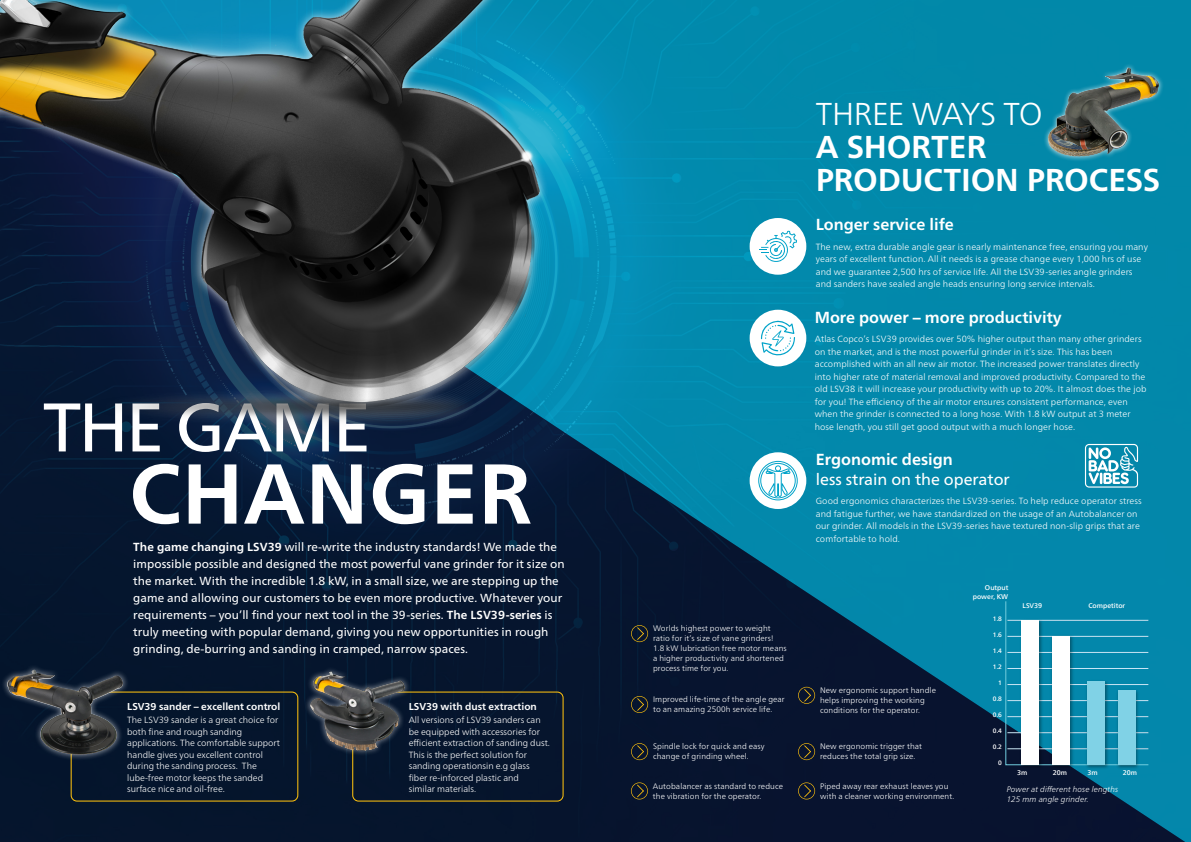
<style>
.page{position:relative;width:1191px;height:842px;background:#fff}
.page>*{position:absolute;margin:0;border:0;box-sizing:border-box;transform-origin:0 0}
.t1{font:700 84.8px "Neue Frutiger World";color:#fff}
.t2{font:68.7px "Neue Frutiger World";letter-spacing:-.04em;color:#fff}
.t3{font:700 31.6px/33.1px "Neue Frutiger World";letter-spacing:-.01em;color:#fff}
.t4{font:300 31.6px "Neue Frutiger World";letter-spacing:-.02em;color:#fff}
.t5{font:700 16px "Neue Frutiger World";color:#fff}
.t6{font:16px "Neue Frutiger World";color:#fff}
.t7{font:11.7px/17px "Neue Frutiger World";letter-spacing:.005em;color:#fff}
.t8{font:700 10px "Neue Frutiger World";color:#fff}
.t9{font:300 9px/12.5px "Neue Frutiger World";letter-spacing:.01em;color:#fff}
.t10{font:300 8px/10px "Neue Frutiger World";letter-spacing:.01em;color:#fff}
.t11{font:italic 300 8px/10px "Neue Frutiger World";letter-spacing:.01em;color:#fff}
.t12{font:500 6.8px/8.2px "Neue Frutiger World";color:#fff;text-align:right}
.t13{font:500 6.3px "Neue Frutiger World";color:#fff}
.s1{font-weight:700}
</style>
<div class="page">
<div style="left:653px;top:0;width:538px;height:842px;background:#0188a9"></div>
<img style="left:0;top:60px;width:1185px;height:782px">
<img style="left:0;top:0;width:653px;height:519px">
<div style="left:71px;top:691px;width:227px;height:110px;border:1px solid #ffc20e;border-radius:6px"></div>
<div style="left:352px;top:691px;width:211px;height:110px;border:1px solid #ffc20e;border-radius:6px"></div>
<div style="left:1px;top:664px;width:128px;height:97px;background:#fff;opacity:.6"></div>
<img style="left:7px;top:670px;width:56px;height:81px">
<div style="left:304px;top:665px;width:107px;height:92px;background:#05152d"></div>
<img style="left:304px;top:668px;width:110px;height:88px">
<svg style="left:631px;top:625px;width:17px;height:17px"></svg>
<svg style="left:631px;top:696px;width:17px;height:17px"></svg>
<svg style="left:631px;top:743px;width:17px;height:17px"></svg>
<svg style="left:631px;top:782px;width:17px;height:17px"></svg>
<svg style="left:798px;top:743px;width:17px;height:17px"></svg>
<svg style="left:798px;top:782px;width:17px;height:17px"></svg>
<svg style="left:798px;top:687px;width:17px;height:17px"></svg>
<svg style="left:1005px;top:601px;width:143px;height:164px;background:#0b86a8"></svg>
<hr style="left:1007px;top:749px;width:141px;height:1px;background:#cae7f7">
<hr style="left:1007px;top:700px;width:141px;height:1px;background:#cae7f7">
<hr style="left:1007px;top:652px;width:141px;height:1px;background:#cae7f7">
<hr style="left:1007px;top:620px;width:141px;height:1px;background:#cae7f7">
<img style="left:1018px;top:617px;width:26px;height:153px">
<div style="left:1021px;top:620px;width:18px;height:145px;background:#fff"></div>
<img style="left:1049px;top:634px;width:26px;height:136px">
<div style="left:1052px;top:636px;width:17px;height:129px;background:#fff"></div>
<img style="left:1084px;top:678px;width:26px;height:92px">
<div style="left:1087px;top:682px;width:17px;height:83px;background:#80d2e6"></div>
<img style="left:1114px;top:687px;width:26px;height:83px">
<div style="left:1117px;top:690px;width:18px;height:75px;background:#80d2e6"></div>
<div style="left:1043px;top:63px;width:121px;height:99px;background:#fff;opacity:.75"></div>
<img style="left:1048px;top:68px;width:79px;height:82px">
<div style="left:749px;top:218px;width:57px;height:57px;background:#fff;border-radius:50%"></div>
<svg style="left:759px;top:231px;width:38px;height:31px"></svg>
<div style="left:749px;top:310px;width:57px;height:56px;background:#fff;border-radius:50%"></div>
<svg style="left:760px;top:320px;width:35px;height:36px"></svg>
<div style="left:749px;top:452px;width:57px;height:57px;background:#fff;border-radius:50%"></div>
<svg style="left:757px;top:460px;width:41px;height:41px"></svg>
<h2 class="t2" style="left:43px;top:373px;width:330px">THE GAME</h2>
<h1 class="t1" style="left:129px;top:419px;width:403px">CHANGER</h1>
<p class="t7" style="left:133px;top:538px;width:433px"><span class="s1">The game changing LSV39</span> will re-write the industry standards! We made the impossible possible and designed the most powerful vane grinder for it size on the market. With the incredible 1.8 kW, in a small size, we are stepping up the game and allowing our customers to be even more productive. Whatever your requirements – you’ll find your next tool in the 39-series. <span class="s1">The LSV39-series</span> is truly meeting with popular demand, giving you new opportunities in rough grinding, de-burring and sanding in cramped, narrow spaces.</p>
<p class="t8" style="left:127px;top:698px;width:155px">LSV39 sander – excellent control</p>
<p class="t9" style="left:127px;top:714px;width:154px;line-height:11.5px">The LSV39 sander is a great choice for both fine and rough sanding applications. The comfortable support handle gives you excellent control during the sanding process. The lube-free motor keeps the sanded surface nice and oil-free.</p>
<p class="t8" style="left:409px;top:698px;width:130px">LSV39 with dust extraction</p>
<p class="t9" style="left:409px;top:714px;width:143px;line-height:11.5px">All versions of LSV39 sanders can be equipped with accessories for efficient extraction of sanding dust.<br>This is the perfect solution for sanding operationsin e.g glass fiber re-inforced plastic and<br>similar materials.</p>
<p class="t10" style="left:653px;top:623px;width:135px">Worlds highest power to weight ratio for it’s size of vane grinders!<br>1.8 kW lubrication free motor means a higher productivity and shortened process time for you.</p>
<p class="t10" style="left:653px;top:694px;width:133px">Improved life-time of the angle gear to an amazing 2500h service life.</p>
<p class="t10" style="left:653px;top:741px;width:113px">Spindle lock for quick and easy change of grinding wheel.</p>
<p class="t10" style="left:653px;top:781px;width:132px">Autobalancer as standard to reduce the vibration for the operator.</p>
<h3 class="t4" style="left:815px;top:89px;width:228px">THREE WAYS TO</h3>
<h3 class="t3" style="left:815px;top:130px;width:346px">A SHORTER<br>PRODUCTION PROCESS</h3>
<h3 class="t5" style="left:815px;top:211px;width:140px">Longer service life</h3>
<p class="t9" style="left:815px;top:241px;width:334px">The new, extra durable angle gear is nearly maintenance free, ensuring you many years of excellent function. All it needs is a grease change every 1,000 hrs of use and we guarantee 2,500 hrs of service life. All the LSV39-series angle grinders and sanders have sealed angle heads ensuring long service intervals.</p>
<h3 class="t5" style="left:814px;top:303px;width:249px">More power – more productivity</h3>
<p class="t9" style="left:814px;top:333px;width:333px">Atlas Copco’s LSV39 provides over 50% higher output than many other grinders on the market, and is the most powerful grinder in it’s size. This has been accomplished with an all new air motor. The increased power translates directly into higher rate of material removal and improved productivity. Compared to the old LSV38 it will increase your productivity with up to 20%. It almost does the job for you! The efficiency of the air motor ensures consistent performance, even when the grinder is connected to a long hose. With 1.8 kW output at 3 meter hose length, you still get good output with a much longer hose.</p>
<h3 class="t5" style="left:815px;top:445px;width:139px">Ergonomic design</h3>
<h3 class="t6" style="left:815px;top:466px;width:195px">less strain on the operator</h3>
<p class="t9" style="left:815px;top:495px;width:327px">Good ergonomics characterizes the LSV39-series. To help reduce operator stress and fatigue further, we have standardized on the usage of an Autobalancer on our grinder. All models in the LSV39-series have textured non-slip grips that are comfortable to hold.</p>
<p class="t10" style="left:820px;top:685px;width:117px">New ergonomic support handle helps improving the working conditions for the operator.</p>
<p class="t10" style="left:820px;top:741px;width:104px">New ergonomic trigger that reduces the total grip size.</p>
<p class="t10" style="left:820px;top:781px;width:136px">Piped away rear exhaust leaves you with a cleaner working environment.</p>
<p class="t12" style="left:972px;top:584px;width:37px">Output power, KW</p>
<p class="t13" style="left:993px;top:613px;width:11px">1.8</p>
<p class="t13" style="left:993px;top:629px;width:11px">1.6</p>
<p class="t13" style="left:993px;top:645px;width:11px">1.4</p>
<p class="t13" style="left:993px;top:661px;width:11px">1.2</p>
<p class="t13" style="left:998px;top:677px;width:5px">1</p>
<p class="t13" style="left:993px;top:693px;width:11px">0.8</p>
<p class="t13" style="left:993px;top:709px;width:11px">0.6</p>
<p class="t13" style="left:993px;top:726px;width:11px">0.4</p>
<p class="t13" style="left:993px;top:742px;width:11px">0.2</p>
<p class="t13" style="left:998px;top:758px;width:5px">0</p>
<p class="t12" style="left:1022px;top:601px;width:21px">LSV39</p>
<p class="t12" style="left:1088px;top:601px;width:38px">Competitor</p>
<p class="t12" style="left:1017px;top:768px;width:12px">3m</p>
<p class="t12" style="left:1052px;top:768px;width:16px">20m</p>
<p class="t12" style="left:1087px;top:768px;width:12px">3m</p>
<p class="t12" style="left:1122px;top:768px;width:16px">20m</p>
<p class="t11" style="left:1006px;top:783px;width:113px">Power at different hose lengths<br>125 mm angle grinder.</p>
</div>
